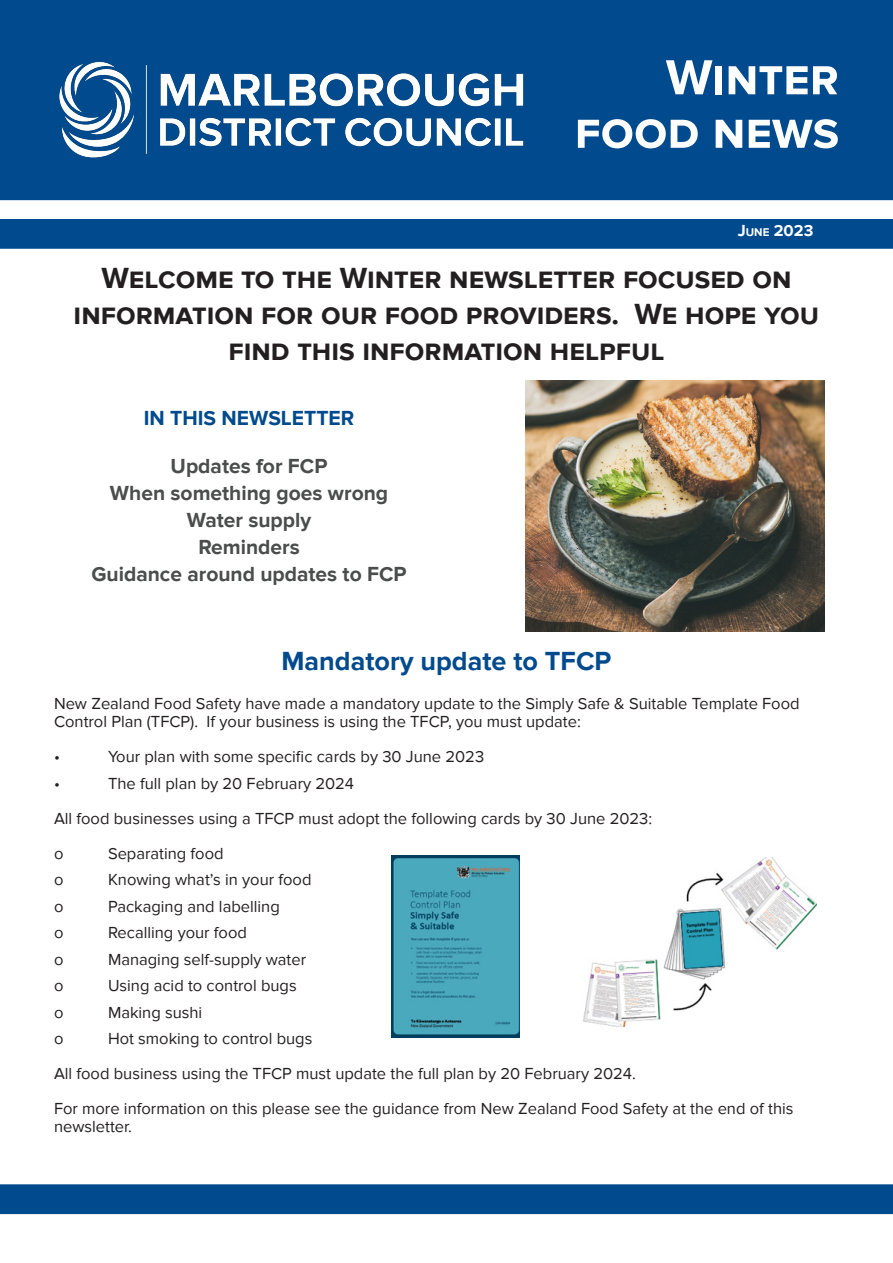
<style>
.page{position:relative;width:893px;height:1263px;background:#fff}
.page>*{position:absolute;margin:0;border:0;box-sizing:border-box;transform-origin:0 0}
.Heading{font:700 51px "Proxima Nova";color:#fff}
.Heading_1{font:700 30px/36px "Proxima Nova";color:#231f20;text-align:center}
.heading_3{font:700 27px "Proxima Nova";color:#004a8d}
.Contents{font:700 21px/27px "Proxima Nova";color:#4b4c4c;text-align:center}
.HEADING_2{font:700 21px "Proxima Nova";color:#004a8d}
.t1{font:16.5px/18px "Proxima Nova";color:#231f20}
.t2{font:700 16.5px "Proxima Nova A";color:#fff}
.s1{font-style:inherit}
.s2{font-size:11.55px}
</style>
<div class="page">
<div style="left:0;top:219px;width:893px;height:30px;background:#004a8d"></div>
<div style="left:0;top:0;width:893px;height:200px;background:#004a8d"></div>
<div style="left:0;top:1184px;width:893px;height:30px;background:#004a8d"></div>
<img style="left:55px;top:54px;width:478px;height:111px">
<img style="left:392px;top:855px;width:128px;height:182px">
<img style="left:583px;top:857px;width:234px;height:170px">
<img style="left:525px;top:381px;width:300px;height:250px">
<p class="Heading" style="left:666px;top:48px;width:175px">Winter</p>
<p class="Heading" style="left:575px;top:101px;width:266px">food news</p>
<p class="t2" style="left:738px;top:221px;width:77px"><span class="s1">J</span><span class="s2">UNE</span> 2023</p>
<p class="Heading_1" style="left:74px;top:260px;width:747px">Welcome to the Winter newsletter focused on information for our food providers. We hope you find this information helpful</p>
<p class="HEADING_2" style="left:144px;top:406px;width:212px">IN THIS NEWSLETTER</p>
<p class="Contents" style="left:91px;top:453px;width:317px">Updates for FCP<br>When something goes wrong<br>Water supply<br>Reminders<br>Guidance around updates to FCP</p>
<p class="heading_3" style="left:282px;top:645px;width:331px">Mandatory update to TFCP</p>
<p class="t1" style="left:54px;top:695px;width:747px">New Zealand Food Safety have made a mandatory update to the Simply Safe &amp; Suitable Template Food<br>Control Plan (TFCP). If your business is using the TFCP, you must update:</p>
<p class="t1" style="left:54px;top:748px;width:7px">•</p>
<p class="t1" style="left:108px;top:748px;width:378px">Your plan with some specific cards by 30 June 2023</p>
<p class="t1" style="left:54px;top:774px;width:7px">•</p>
<p class="t1" style="left:108px;top:774px;width:248px">The full plan by 20 February 2024</p>
<p class="t1" style="left:54px;top:809px;width:600px">All food businesses using a TFCP must adopt the following cards by 30 June 2023:</p>
<p class="t1" style="left:54px;top:844px;width:11px">o</p>
<p class="t1" style="left:108px;top:844px;width:117px">Separating food</p>
<p class="t1" style="left:54px;top:871px;width:11px">o</p>
<p class="t1" style="left:108px;top:871px;width:205px">Knowing what’s in your food</p>
<p class="t1" style="left:54px;top:897px;width:11px">o</p>
<p class="t1" style="left:108px;top:897px;width:173px">Packaging and labelling</p>
<p class="t1" style="left:54px;top:924px;width:11px">o</p>
<p class="t1" style="left:108px;top:924px;width:140px">Recalling your food</p>
<p class="t1" style="left:54px;top:950px;width:11px">o</p>
<p class="t1" style="left:108px;top:950px;width:200px">Managing self-supply water</p>
<p class="t1" style="left:54px;top:977px;width:11px">o</p>
<p class="t1" style="left:108px;top:977px;width:190px">Using acid to control bugs</p>
<p class="t1" style="left:54px;top:1003px;width:11px">o</p>
<p class="t1" style="left:108px;top:1003px;width:96px">Making sushi</p>
<p class="t1" style="left:54px;top:1030px;width:11px">o</p>
<p class="t1" style="left:108px;top:1030px;width:206px">Hot smoking to control bugs</p>
<p class="t1" style="left:54px;top:1065px;width:583px">All food business using the TFCP must update the full plan by 20 February 2024.</p>
<p class="t1" style="left:54px;top:1100px;width:741px">For more information on this please see the guidance from New Zealand Food Safety at the end of this newsletter.</p>
</div>
